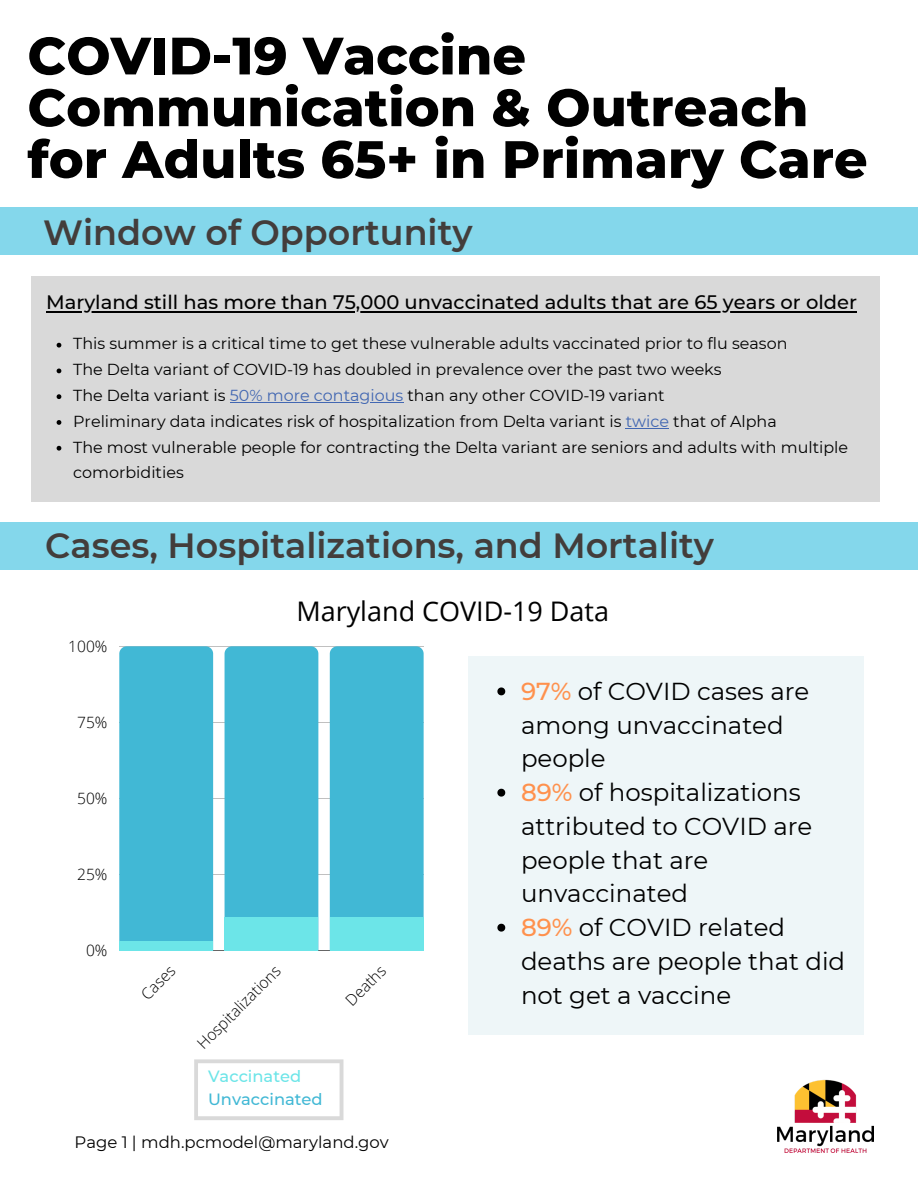
<style>
.page{position:relative;width:918px;height:1188px;background:#fff}
.page>*{position:absolute;margin:0;border:0;box-sizing:border-box;transform-origin:0 0}
.t1{font:800 52.5px/51.8px "Montserrat";color:#000}
.t2{font:600 34.95px "Montserrat";color:#433d3b}
.t3{font:27px "Open Sans";color:#000}
.t4{font:24.45px/33.8px "Montserrat";color:#000}
.t5{font:500 19.5px "Montserrat";color:#000}
.t6{font:16.5px "Montserrat";color:#000}
.t7{font:500 16.35px "Montserrat";color:#41b8d5}
.t8{font:500 16.35px "Montserrat";color:#6ce5e8}
.t9{font:15.9px/25.8px "Montserrat";color:#000}
.t10{font:300 15.6px "Open Sans";color:#000}
.s1{color:#4267b2}
.s2{font-weight:500;color:#ff914d}
</style>
<div class="page">
<div style="left:0;top:523px;width:918px;height:47px;background:#84d7eb"></div>
<img style="left:777px;top:1079px;width:97px;height:73px">
<div style="left:31px;top:276px;width:849px;height:226px;background:#d9d9d9"></div>
<div style="left:468px;top:656px;width:396px;height:378px;background:#eef6f8"></div>
<div style="left:0;top:207px;width:918px;height:47px;background:#84d7eb"></div>
<hr style="left:119px;top:646px;width:305px;height:1px;background:#000">
<hr style="left:119px;top:722px;width:305px;height:1px;background:#000">
<hr style="left:119px;top:798px;width:305px;height:1px;background:#000">
<hr style="left:119px;top:875px;width:305px;height:1px;background:#000">
<hr style="left:119px;top:951px;width:305px;height:1px;background:#000">
<div style="left:119px;top:646px;width:94px;height:296px;background:#41b8d5"></div>
<div style="left:225px;top:646px;width:93px;height:271px;background:#41b8d5"></div>
<div style="left:330px;top:646px;width:94px;height:271px;background:#41b8d5"></div>
<div style="left:119px;top:942px;width:94px;height:9px;background:#6ce5e8"></div>
<div style="left:225px;top:917px;width:93px;height:34px;background:#6ce5e8"></div>
<div style="left:330px;top:917px;width:94px;height:34px;background:#6ce5e8"></div>
<svg style="left:194px;top:1059px;width:149px;height:61px"></svg>
<svg style="left:57px;top:343px;width:4px;height:5px"></svg>
<svg style="left:57px;top:369px;width:4px;height:4px"></svg>
<svg style="left:57px;top:394px;width:4px;height:5px"></svg>
<hr style="left:230px;top:402px;width:173px;height:1px;background:#4267b2">
<svg style="left:57px;top:420px;width:4px;height:5px"></svg>
<hr style="left:626px;top:428px;width:43px;height:1px;background:#4267b2">
<svg style="left:57px;top:446px;width:4px;height:5px"></svg>
<hr style="left:46px;top:311px;width:811px;height:2px;background:#000">
<svg style="left:497px;top:687px;width:8px;height:8px"></svg>
<svg style="left:497px;top:789px;width:8px;height:8px"></svg>
<svg style="left:497px;top:924px;width:8px;height:8px"></svg>
<p class="t1" style="left:27px;top:30px;width:500px">COVID-19 Vaccine</p>
<p class="t1" style="left:27px;top:81px;width:842px">Communication &amp; Outreach for Adults 65+ in Primary Care</p>
<p class="t2" style="left:43px;top:212px;width:431px">Window of Opportunity</p>
<p class="t5" style="left:46px;top:290px;width:812px">Maryland still has more than 75,000 unvaccinated adults that are 65 years or older</p>
<p class="t9" style="left:73px;top:331px;width:716px">This summer is a critical time to get these vulnerable adults vaccinated prior to flu season</p>
<p class="t9" style="left:73px;top:357px;width:650px">The Delta variant of COVID-19 has doubled in prevalence over the past two weeks</p>
<p class="t9" style="left:73px;top:382px;width:593px">The Delta variant is <span class="s1">50% more contagious</span> than any other COVID-19 variant</p>
<p class="t9" style="left:73px;top:408px;width:705px">Preliminary data indicates risk of hospitalization from Delta variant is <span class="s1">twice</span> that of Alpha</p>
<p class="t9" style="left:73px;top:434px;width:776px">The most vulnerable people for contracting the Delta variant are seniors and adults with multiple comorbidities</p>
<p class="t2" style="left:45px;top:525px;width:670px">Cases, Hospitalizations, and Mortality</p>
<p class="t10" style="left:68px;top:636px;width:41px">100%</p>
<p class="t10" style="left:77px;top:712px;width:32px">75%</p>
<p class="t10" style="left:77px;top:788px;width:32px">50%</p>
<p class="t10" style="left:77px;top:864px;width:32px">25%</p>
<p class="t10" style="left:86px;top:940px;width:23px">0%</p>
<p class="t3" style="left:296px;top:592px;width:314px">Maryland COVID-19 Data</p>
<p class="t10" style="left:136px;top:989px;width:42px;rotate:-45deg">Cases</p>
<p class="t10" style="left:192px;top:1038px;width:112px;rotate:-45deg">Hospitalizations</p>
<p class="t10" style="left:340px;top:995px;width:51px;rotate:-45deg">Deaths</p>
<p class="t8" style="left:208px;top:1066px;width:95px">Vaccinated</p>
<p class="t7" style="left:208px;top:1089px;width:116px">Unvaccinated</p>
<p class="t4" style="left:521px;top:674px;width:290px"><span class="s2">97%</span> of COVID cases are among unvaccinated people</p>
<p class="t4" style="left:521px;top:775px;width:293px"><span class="s2">89%</span> of hospitalizations attributed to COVID are people that are unvaccinated</p>
<p class="t4" style="left:521px;top:910px;width:326px"><span class="s2">89%</span> of COVID related deaths are people that did not get a vaccine</p>
<p class="t6" style="left:75px;top:1132px;width:316px">Page 1 | mdh.pcmodel@maryland.gov</p>
</div>
